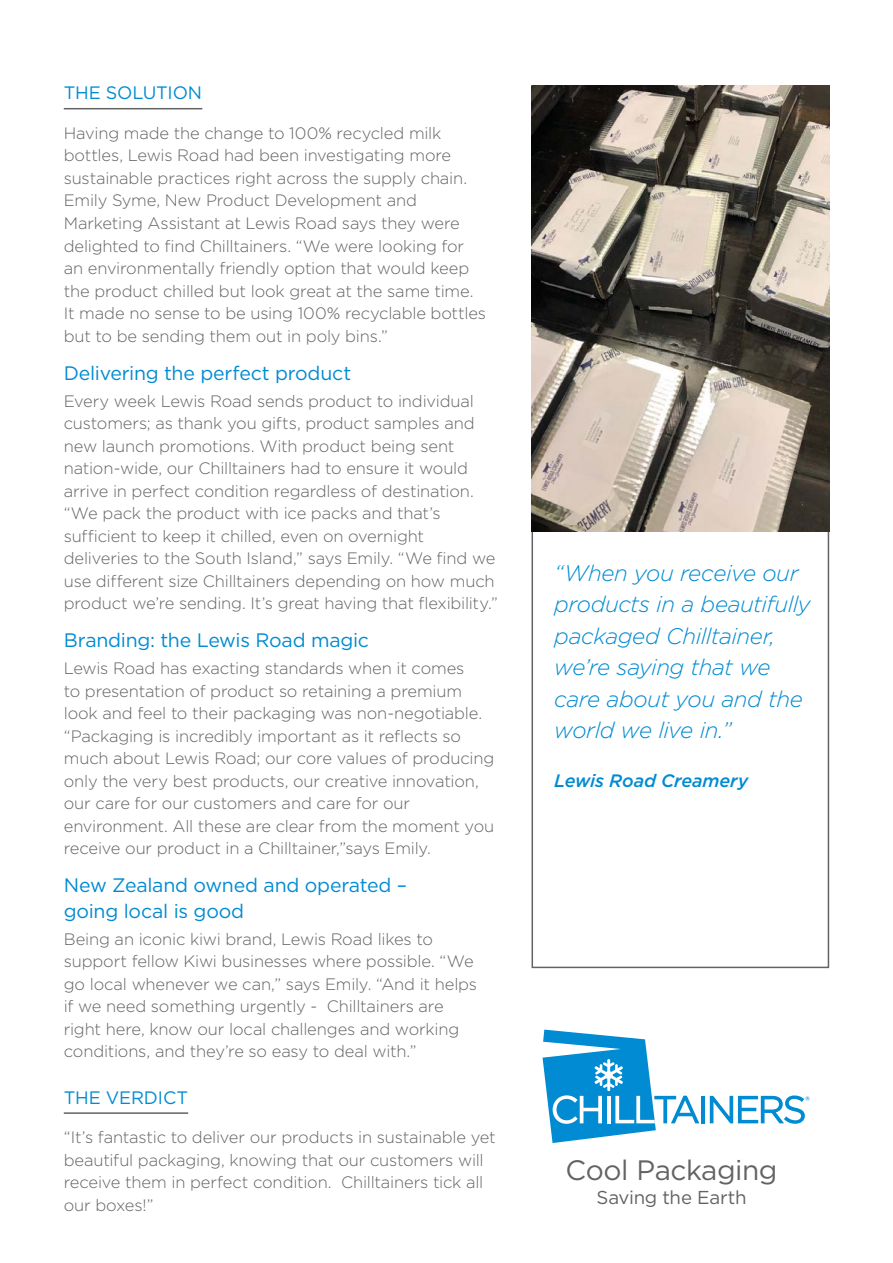
<style>
.page{position:relative;width:893px;height:1263px;background:#fff}
.page>*{position:absolute;margin:0;border:0;box-sizing:border-box;transform-origin:0 0}
.t1{font:28.05px "Gotham";letter-spacing:-.015em;color:#646363}
.t2{font:italic 300 22.5px/31.5px "Gotham";letter-spacing:-.02em;color:#008bd2}
.t3{font:19.5px/25.5px "Gotham";letter-spacing:-.01em;color:#008bd2}
.t4{font:18.75px "Gotham";letter-spacing:-.015em;color:#646363}
.t5{font:18px "Gotham";letter-spacing:-.01em;color:#008bd2}
.t6{font:italic 500 18px "Gotham";letter-spacing:-.01em;color:#008bd2}
.t7{font:300 16.5px/22.5px "Gotham";letter-spacing:-.01em;color:#646363}
</style>
<div class="page">
<div style="left:531px;top:521px;width:298px;height:447px;border:2px solid #646363"></div>
<img style="left:531px;top:85px;width:298px;height:447px">
<svg style="left:542px;top:1029px;width:157px;height:114px"></svg>
<hr style="left:701px;top:1096px;width:4px;height:27px;background:#008bd2">
<svg style="left:710px;top:1095px;width:100px;height:29px"></svg>
<hr style="left:64px;top:108px;width:138px;height:1px;background:#646363">
<hr style="left:64px;top:1112px;width:124px;height:2px;background:#646363">
<p class="t5" style="left:64px;top:82px;width:140px">THE SOLUTION</p>
<p class="t7" style="left:64px;top:121px;width:424px">Having made the change to 100% recycled milk bottles, Lewis Road had been investigating more sustainable practices right across the supply chain.<br>Emily Syme, New Product Development and Marketing Assistant at Lewis Road says they were delighted to find Chilltainers. “We were looking for an environmentally friendly option that would keep the product chilled but look great at the same time.<br>It made no sense to be using 100% recyclable bottles but to be sending them out in poly bins.”</p>
<p class="t3" style="left:64px;top:360px;width:289px">Delivering the perfect product</p>
<p class="t7" style="left:64px;top:389px;width:436px">Every week Lewis Road sends product to individual customers; as thank you gifts, product samples and new launch promotions. With product being sent nation-wide, our Chilltainers had to ensure it would arrive in perfect condition regardless of destination. “We pack the product with ice packs and that’s sufficient to keep it chilled, even on overnight deliveries to the South Island,” says Emily. “We find we use different size Chilltainers depending on how much product we’re sending. It’s great having that flexibility.”</p>
<p class="t3" style="left:64px;top:627px;width:307px">Branding: the Lewis Road magic</p>
<p class="t7" style="left:64px;top:656px;width:432px">Lewis Road has exacting standards when it comes<br>to presentation of product so retaining a premium look and feel to their packaging was non-negotiable. “Packaging is incredibly important as it reflects so much about Lewis Road; our core values of producing only the very best products, our creative innovation, our care for our customers and care for our environment. All these are clear from the moment you receive our product in a Chilltainer,”says Emily.</p>
<p class="t3" style="left:64px;top:872px;width:345px">New Zealand owned and operated – going local is good</p>
<p class="t7" style="left:64px;top:927px;width:415px">Being an iconic kiwi brand, Lewis Road likes to support fellow Kiwi businesses where possible. “We go local whenever we can,” says Emily. “And it helps if we need something urgently - Chilltainers are right here, know our local challenges and working conditions, and they’re so easy to deal with.”</p>
<p class="t5" style="left:64px;top:1086px;width:126px">THE VERDICT</p>
<p class="t7" style="left:64px;top:1126px;width:433px">“It’s fantastic to deliver our products in sustainable yet beautiful packaging, knowing that our customers will receive them in perfect condition. Chilltainers tick all our boxes!”</p>
<h2 class="t2" style="left:554px;top:556px;width:258px">“When you receive our products in a beautifully packaged Chilltainer, we’re saying that we care about you and the world we live in.”</h2>
<p class="t6" style="left:554px;top:768px;width:196px">Lewis Road Creamery</p>
<h1 class="t1" style="left:566px;top:1152px;width:213px">Cool Packaging</h1>
<p class="t4" style="left:597px;top:1185px;width:151px">Saving the Earth</p>
</div>
